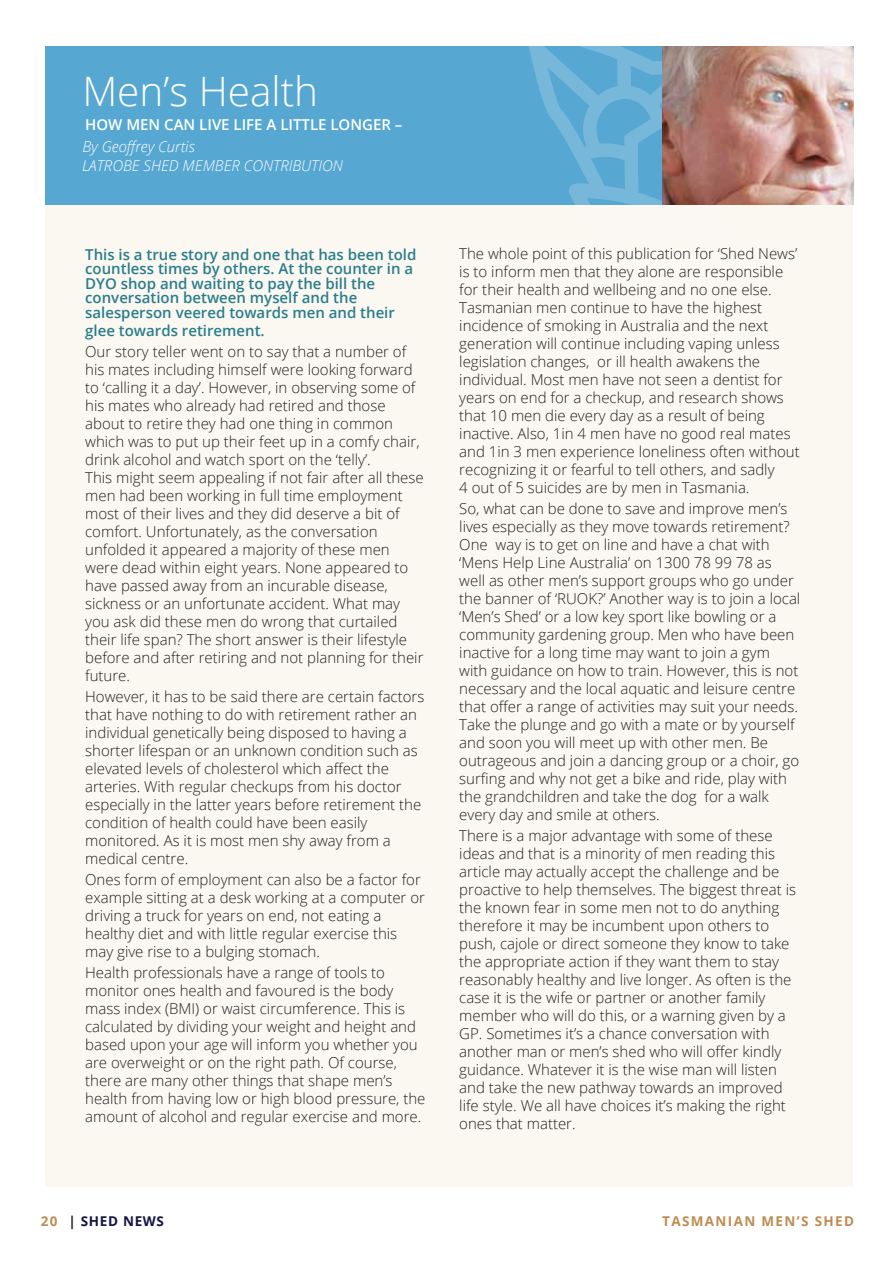
<style>
.page{position:relative;width:893px;height:1263px;background:#fff}
.page>*{position:absolute;margin:0;border:0;box-sizing:border-box;transform-origin:0 0}
.t1{font:300 40.5px "Open Sans";color:#fff}
.t2{font:300 15px/18px "Open Sans";color:#231f20}
.t3{font:600 15px/14.4px "Open Sans";color:#297e8c}
.t4{font:italic 300 15px "Open Sans";color:#fff}
.t5{font:600 15px "Open Sans";color:#fff}
.t6{font:700 13.5px "Open Sans";letter-spacing:.1em;color:#be8c52}
.t7{font:700 13.5px "Open Sans";letter-spacing:.05em;color:#121443}
.s1{color:#be8c52}
.s2{color:#231f20}
</style>
<div class="page">
<div style="left:45px;top:46px;width:808px;height:1141px;background:#fbf7f1"></div>
<div style="left:45px;top:46px;width:678px;height:159px;background:#56a7d2"></div>
<svg style="left:529px;top:46px;width:133px;height:159px"></svg>
<img style="left:662px;top:46px;width:191px;height:159px">
<h1 class="t1" style="left:82px;top:63px;width:237px">Men’s Health</h1>
<p class="t4" style="left:82px;top:137px;width:114px">By Geoffrey Curtis</p>
<p class="t5" style="left:85px;top:115px;width:319px">HOW MEN CAN LIVE LIFE A LITTLE LONGER –</p>
<p class="t4" style="left:82px;top:155px;width:262px">LATROBE SHED MEMBER CONTRIBUTION</p>
<p class="t3" style="left:85px;top:247px;width:333px">This is a true story and one that has been told countless times by others. At the counter in a DYO shop and waiting to pay the bill the conversation between myself and the salesperson veered towards men and their</p>
<p class="t3" style="left:85px;top:323px;width:181px">glee towards retirement.</p>
<p class="t2" style="left:85px;top:342px;width:340px">Our story teller went on to say that a number of his mates including himself were looking forward to ‘calling it a day’. However, in observing some of his mates who already had retired and those about to retire they had one thing in common which was to put up their feet up in a comfy chair, drink alcohol and watch sport on the ‘telly’.<br>This might seem appealing if not fair after all these men had been working in full time employment most of their lives and they did deserve a bit of comfort. Unfortunately, as the conversation unfolded it appeared a majority of these men were dead within eight years. None appeared to have passed away from an incurable disease, sickness or an unfortunate accident. What may you ask did these men do wrong that curtailed their life span? The short answer is their lifestyle before and after retiring and not planning for their future.</p>
<p class="t2" style="left:85px;top:687px;width:341px">However, it has to be said there are certain factors that have nothing to do with retirement rather an individual genetically being disposed to having a shorter lifespan or an unknown condition such as elevated levels of cholesterol which affect the arteries. With regular checkups from his doctor especially in the latter years before retirement the condition of health could have been easily monitored. As it is most men shy away from a medical centre.</p>
<p class="t2" style="left:85px;top:870px;width:341px">Ones form of employment can also be a factor for example sitting at a desk working at a computer or driving a truck for years on end, not eating a healthy diet and with little regular exercise this may give rise to a bulging stomach.</p>
<p class="t2" style="left:85px;top:963px;width:342px">Health professionals have a range of tools to monitor ones health and favoured is the body mass index (BMI) or waist circumference. This is calculated by dividing your weight and height and based upon your age will inform you whether you are overweight or on the right path. Of course, there are many other things that shape men’s health from having low or high blood pressure, the amount of alcohol and regular exercise and more.</p>
<p class="t2" style="left:459px;top:244px;width:342px">The whole point of this publication for ‘Shed News’ is to inform men that they alone are responsible for their health and wellbeing and no one else.<br>Tasmanian men continue to have the highest incidence of smoking in Australia and the next generation will continue including vaping unless legislation changes, or ill health awakens the individual. Most men have not seen a dentist for years on end for a checkup, and research shows that 10 men die every day as a result of being inactive. Also, 1in 4 men have no good real mates and 1in 3 men experience loneliness often without recognizing it or fearful to tell others, and sadly<br>4 out of 5 suicides are by men in Tasmania.</p>
<p class="t2" style="left:459px;top:499px;width:343px">So, what can be done to save and improve men’s lives especially as they move towards retirement?<br>One way is to get on line and have a chat with ‘Mens Help Line Australia’ on 1300 78 99 78 as well as other men’s support groups who go under the banner of ‘RUOK?’ Another way is to join a local ‘Men’s Shed’ or a low key sport like bowling or a community gardening group. Men who have been inactive for a long time may want to join a gym with guidance on how to train. However, this is not necessary and the local aquatic and leisure centre that offer a range of activities may suit your needs.<br>Take the plunge and go with a mate or by yourself and soon you will meet up with other men. Be outrageous and join a dancing group or a choir, go surfing and why not get a bike and ride, play with the grandchildren and take the dog for a walk every day and smile at others.</p>
<p class="t2" style="left:459px;top:826px;width:338px">There is a major advantage with some of these ideas and that is a minority of men reading this article may actually accept the challenge and be proactive to help themselves. The biggest threat is the known fear in some men not to do anything therefore it may be incumbent upon others to push, cajole or direct someone they know to take the appropriate action if they want them to stay reasonably healthy and live longer. As often is the case it is the wife or partner or another family member who will do this, or a warning given by a GP. Sometimes it’s a chance conversation with another man or men’s shed who will offer kindly guidance. Whatever it is the wise man will listen and take the new pathway towards an improved life style. We all have choices it’s making the right ones that matter.</p>
<p class="t7" style="left:41px;top:1212px;width:125px"><span class="s1">20</span> <span class="s2">|</span> SHED NEWS</p>
<p class="t6" style="left:662px;top:1212px;width:193px">TASMANIAN MEN’S SHED</p>
</div>
